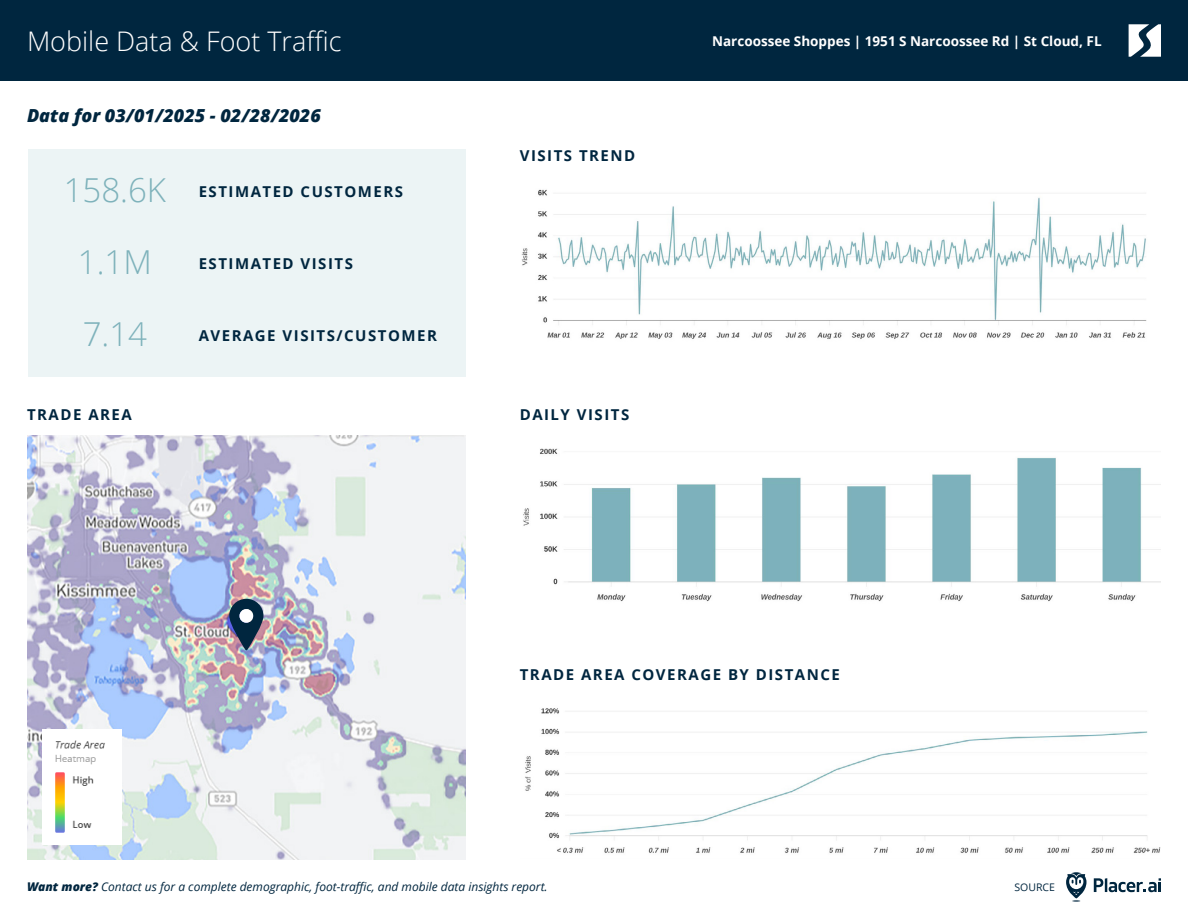
<style>
.page{position:relative;width:1188px;height:918px;background:#fff}
.page>*{position:absolute;margin:0;border:0;box-sizing:border-box;transform-origin:0 0}
.t1{font:300 33px "Open Sans";color:#7eb2bb}
.t2{font:300 27px "Open Sans";color:#fff}
.t3{font:italic 800 18px "Open Sans";color:#00263f}
.t4{font:700 15px "Open Sans";letter-spacing:.1em;color:#00263f}
.t5{font:700 13.5px "Open Sans";color:#fff}
.t6{font:italic 12px "Open Sans";color:#00263f}
.t7{font:10.5px "Open Sans";color:#00263f}
.s1{font-weight:300;font-size:33px;color:#7eb2bb}
.s2{font-weight:800}
</style>
<div class="page">
<div style="left:0;top:0;width:1188px;height:81px;background:#00263f"></div>
<svg style="left:1129px;top:24px;width:32px;height:33px"></svg>
<div style="left:28px;top:149px;width:438px;height:228px;background:#ecf4f5"></div>
<svg style="left:1066px;top:872px;width:21px;height:30px"></svg>
<svg style="left:1094px;top:878px;width:67px;height:14px"></svg>
<img style="left:521px;top:189px;width:626px;height:150px">
<img style="left:523px;top:448px;width:637px;height:154px">
<img style="left:525px;top:708px;width:635px;height:145px">
<img style="left:27px;top:435px;width:439px;height:424px">
<img style="left:43px;top:729px;width:78px;height:115px">
<svg style="left:229px;top:599px;width:34px;height:51px;background:#44536b"></svg>
<div style="left:239px;top:609px;width:14px;height:14px;background:#fff;border-radius:50%"></div>
<h2 class="t2" style="left:27px;top:23px;width:316px">Mobile Data &amp; Foot Traffic</h2>
<p class="t5" style="left:712px;top:31px;width:391px">Narcoossee Shoppes | 1951 S Narcoossee Rd | St Cloud, FL</p>
<p class="t3" style="left:27px;top:102px;width:295px">Data for 03/01/2025 - 02/28/2026</p>
<p class="t4" style="left:64px;top:181px;width:341px"><span class="s1">158.6K</span> ESTIMATED CUSTOMERS</p>
<h1 class="t1" style="left:78px;top:240px;width:76px">1.1M</h1>
<p class="t4" style="left:199px;top:253px;width:156px">ESTIMATED VISITS</p>
<h1 class="t1" style="left:83px;top:312px;width:66px">7.14</h1>
<p class="t4" style="left:199px;top:325px;width:240px">AVERAGE VISITS/CUSTOMER</p>
<p class="t4" style="left:520px;top:145px;width:117px">VISITS TREND</p>
<p class="t4" style="left:27px;top:404px;width:106px">TRADE AREA</p>
<p class="t4" style="left:520px;top:404px;width:111px">DAILY VISITS</p>
<p class="t4" style="left:520px;top:664px;width:322px">TRADE AREA COVERAGE BY DISTANCE</p>
<p class="t6" style="left:27px;top:878px;width:522px"><span class="s2">Want more?</span> Contact us for a complete demographic, foot-traffic, and mobile data insights report.</p>
<p class="t7" style="left:1014px;top:880px;width:42px">SOURCE</p>
</div>
